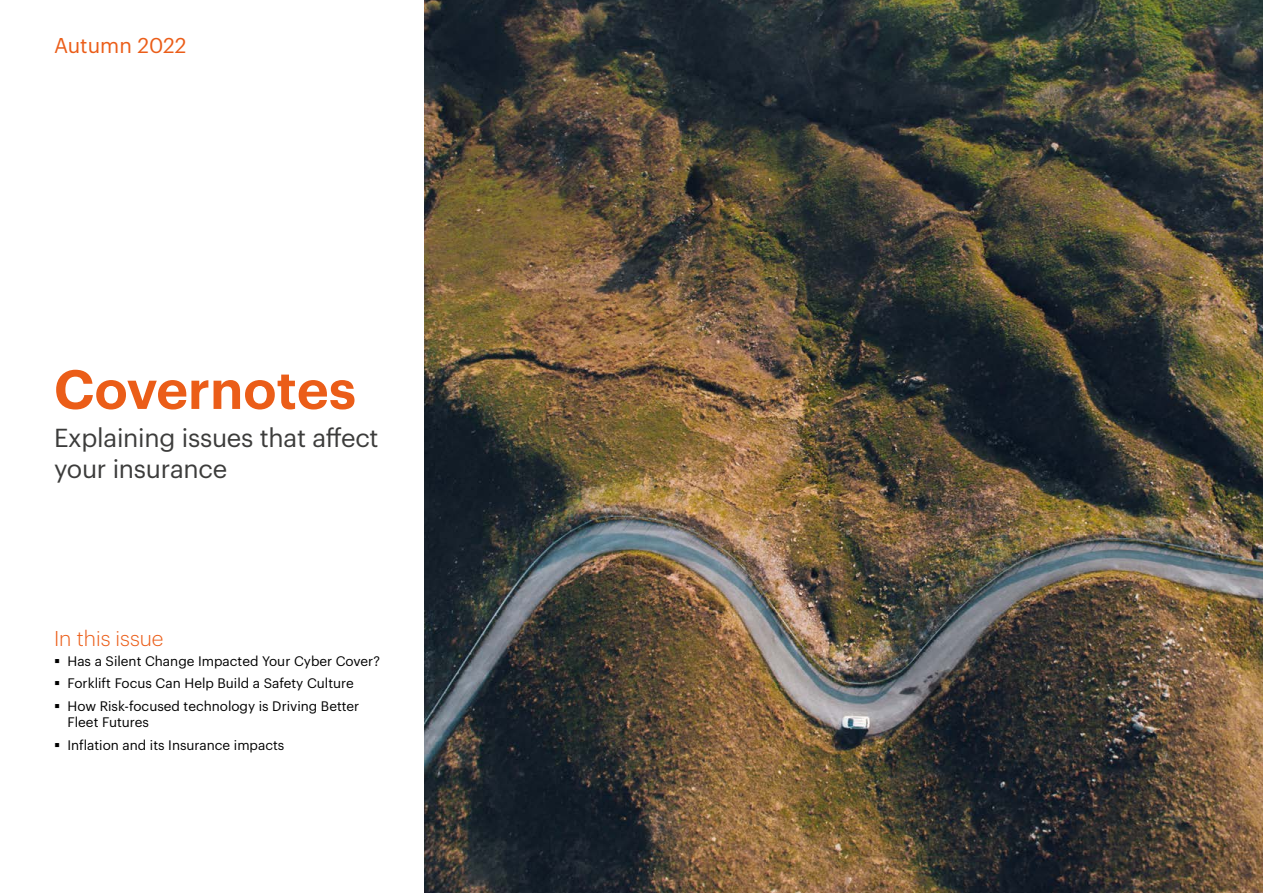
<style>
.page{position:relative;width:1263px;height:893px;background:#fff}
.page>*{position:absolute;margin:0;border:0;box-sizing:border-box;transform-origin:0 0}
.t1{font:600 54px "Graphik";color:#eb5d18}
.t2{font:25.5px/30.6px "Graphik";letter-spacing:-.01em;color:#3c3c3b}
.t3{font:300 21px "Graphik";color:#eb5d18}
.t4{font:21px "Graphik";color:#eb5d18}
.t5{font:13.5px/22.5px "Graphik";color:#000}
</style>
<div class="page">
<img style="left:425px;top:0;width:838px;height:893px">
<h3 class="t4" style="left:54px;top:30px;width:134px">Autumn 2022</h3>
<h1 class="t1" style="left:54px;top:348px;width:303px">Covernotes</h1>
<h2 class="t2" style="left:54px;top:421px;width:326px">Explaining issues that affect your insurance</h2>
<h3 class="t3" style="left:54px;top:623px;width:111px">In this issue</h3>
<p class="t5" style="left:67px;top:649px;width:314px">Has a Silent Change Impacted Your Cyber Cover?<br>Forklift Focus Can Help Build a Safety Culture<br>How Risk-focused technology is Driving Better</p>
<p class="t5" style="left:67px;top:710px;width:218px">Fleet Futures<br>Inflation and its Insurance impacts</p>
</div>
